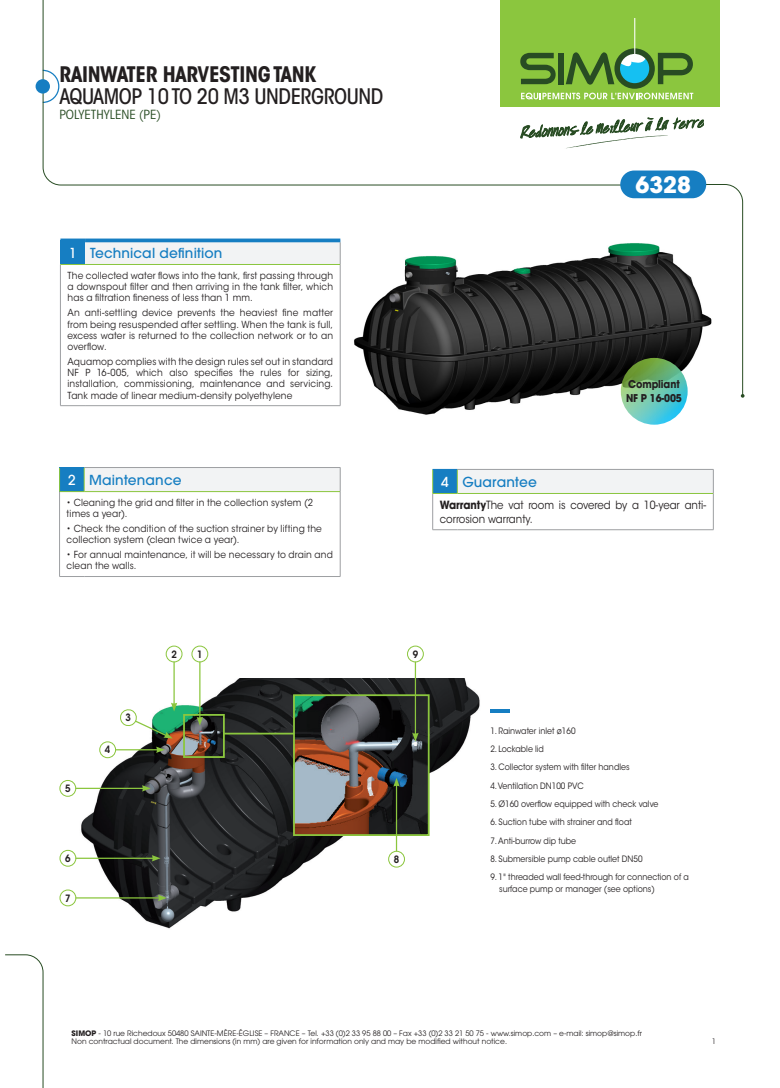
<style>
.page{position:relative;width:780px;height:1088px;background:#fff}
.page>*{position:absolute;margin:0;border:0;box-sizing:border-box;transform-origin:0 0}
.t1{font:700 22.5px "ITC Avant Garde Std";color:#fff}
.TITRE{font:500 condensed 21.25px "ITC Avant Garde Std";letter-spacing:-.02em;color:#231f20}
.TITRE-2{font:700 condensed 21.25px "ITC Avant Garde Std";letter-spacing:-.02em;color:#231f20}
.BODY_MANU{font:500 13.75px "ITC Avant Garde Pro";letter-spacing:.01em;color:#167ec2}
.BODY_MANU-2{font:500 13.75px "ITC Avant Garde Pro";color:#fff}
.TITRE-3{font:condensed 12.5px "ITC Avant Garde Std";color:#284c23;scale:1.07 1}
.t2{font:11.25px/13.8px "ITC Avant Garde Std";color:#231f20;scale:.9 1}
.t3{font:700 10.75px "ITC Avant Garde Std";letter-spacing:-.01em;color:#231f20;scale:.9 1}
.body_simop_encadrés{font:600 10.12px "ITC Avant Garde Std";color:#231f20;scale:.9 1}
.BODY_MANU-3{font:9.75px/11.2px "ITC Avant Garde Std";letter-spacing:.015em;color:#231f20;text-align:justify;scale:.93 1}
.body_simop_encadrés-2{font:8.75px/11.2px "ITC Avant Garde Std";color:#231f20;scale:.9 1}
.t4{font:7.5px/7.5px "ITC Avant Garde Pro";color:#231f20}
.s1{font-weight:700}
</style>
<div class="page">
<svg style="left:42px;top:0;width:578px;height:186px"></svg>
<div style="left:36px;top:79px;width:14px;height:15px;background:#167ec2;border-radius:50%"></div>
<div style="left:620px;top:170px;width:86px;height:28px;background:#167ec2;border-radius:14px"></div>
<svg style="left:646px;top:184px;width:98px;height:214px"></svg>
<svg style="left:5px;top:954px;width:39px;height:134px"></svg>
<div style="left:500px;top:0;width:219px;height:107px;background:#8bc63e"></div>
<hr style="left:634px;top:18px;width:1px;height:39px;background:#fff">
<svg style="left:520px;top:48px;width:173px;height:51px"></svg>
<svg style="left:520px;top:117px;width:184px;height:32px"></svg>
<div style="left:60px;top:240px;width:25px;height:24px;background:#167ec2"></div>
<div style="left:85px;top:240px;width:255px;height:24px;background:#f2f3f4"></div>
<svg style="left:340px;top:242px;width:1px;height:22px"></svg>
<hr style="left:60px;top:265px;width:1px;height:140px;background:#9d9fa2">
<hr style="left:340px;top:264px;width:1px;height:141px;background:#9d9fa2">
<svg style="left:60px;top:405px;width:25px;height:1px"></svg>
<hr style="left:85px;top:405px;width:255px;height:1px;background:#9d9fa2">
<svg style="left:60px;top:264px;width:25px;height:1px"></svg>
<hr style="left:85px;top:264px;width:255px;height:1px;background:#8bc63e">
<hr style="left:60px;top:239px;width:25px;height:3px;background:#167ec2">
<hr style="left:85px;top:239px;width:255px;height:3px;background:#167ec2">
<div style="left:84px;top:467px;width:256px;height:25px;background:#f2f3f4"></div>
<hr style="left:84px;top:467px;width:256px;height:1px;background:#9d9fa2">
<svg style="left:340px;top:468px;width:1px;height:24px"></svg>
<hr style="left:59px;top:492px;width:1px;height:84px;background:#9d9fa2">
<hr style="left:340px;top:492px;width:1px;height:84px;background:#9d9fa2">
<svg style="left:59px;top:576px;width:25px;height:1px"></svg>
<hr style="left:84px;top:576px;width:256px;height:1px;background:#9d9fa2">
<hr style="left:84px;top:491px;width:256px;height:1px;background:#8bc63e">
<svg style="left:59px;top:467px;width:26px;height:25px"></svg>
<div style="left:457px;top:469px;width:256px;height:24px;background:#f2f3f4"></div>
<hr style="left:457px;top:469px;width:256px;height:1px;background:#9d9fa2">
<svg style="left:713px;top:469px;width:1px;height:24px"></svg>
<hr style="left:432px;top:494px;width:1px;height:35px;background:#9d9fa2">
<hr style="left:713px;top:493px;width:1px;height:36px;background:#9d9fa2">
<svg style="left:432px;top:529px;width:25px;height:1px"></svg>
<hr style="left:457px;top:529px;width:256px;height:1px;background:#9d9fa2">
<hr style="left:457px;top:493px;width:256px;height:1px;background:#8bc63e">
<svg style="left:432px;top:469px;width:26px;height:25px"></svg>
<img style="left:354px;top:235px;width:361px;height:185px">
<svg style="left:620px;top:358px;width:67px;height:67px;background:#6abe9b"></svg>
<img style="left:76px;top:678px;width:404px;height:251px">
<div style="left:191px;top:645px;width:17px;height:17px;border:1px solid #8bc63e;border-radius:50%"></div>
<hr style="left:199px;top:662px;width:1px;height:57px;background:#8bc63e">
<svg style="left:197px;top:717px;width:6px;height:8px"></svg>
<div style="left:166px;top:645px;width:16px;height:17px;border:1px solid #8bc63e;border-radius:50%"></div>
<hr style="left:173px;top:662px;width:2px;height:42px;background:#8bc63e">
<img style="left:296px;top:697px;width:130px;height:136px">
<div style="left:293px;top:694px;width:136px;height:142px;border:2px solid #8bc63e"></div>
<div style="left:407px;top:645px;width:17px;height:17px;border:1px solid #8bc63e;border-radius:50%"></div>
<hr style="left:415px;top:662px;width:1px;height:73px;background:#8bc63e">
<svg style="left:412px;top:733px;width:6px;height:8px"></svg>
<div style="left:388px;top:851px;width:16px;height:16px;background:#fff;border-radius:50%"></div>
<div style="left:388px;top:851px;width:17px;height:16px;border:1px solid #8bc63e;border-radius:50%"></div>
<hr style="left:396px;top:785px;width:1px;height:66px;background:#8bc63e">
<svg style="left:393px;top:778px;width:6px;height:8px"></svg>
<div style="left:100px;top:742px;width:16px;height:16px;background:#fff;border-radius:50%"></div>
<div style="left:99px;top:741px;width:17px;height:17px;border:1px solid #8bc63e;border-radius:50%"></div>
<hr style="left:115px;top:749px;width:43px;height:1px;background:#8bc63e">
<svg style="left:156px;top:746px;width:9px;height:7px"></svg>
<div style="left:59px;top:780px;width:17px;height:17px;border:1px solid #8bc63e;border-radius:50%"></div>
<hr style="left:75px;top:788px;width:69px;height:1px;background:#8bc63e">
<svg style="left:142px;top:785px;width:9px;height:6px"></svg>
<div style="left:59px;top:850px;width:17px;height:17px;border:1px solid #8bc63e;border-radius:50%"></div>
<hr style="left:76px;top:857px;width:78px;height:2px;background:#8bc63e">
<svg style="left:152px;top:855px;width:8px;height:6px"></svg>
<div style="left:59px;top:889px;width:17px;height:17px;border:1px solid #8bc63e;border-radius:50%"></div>
<hr style="left:76px;top:897px;width:84px;height:1px;background:#8bc63e">
<svg style="left:158px;top:895px;width:9px;height:6px"></svg>
<svg style="left:118px;top:702px;width:59px;height:36px"></svg>
<div style="left:183px;top:714px;width:42px;height:44px;border:2px solid #8bc63e"></div>
<hr style="left:224px;top:733px;width:70px;height:1px;background:#8bc63e">
<hr style="left:490px;top:709px;width:20px;height:4px;background:#167ec2">
<p class="TITRE-2" style="left:59px;top:60px;width:258px">RAINWATER HARVESTING TANK</p>
<p class="TITRE" style="left:59px;top:84px;width:325px">AQUAMOP 10 TO 20 M3 UNDERGROUND</p>
<p class="TITRE-3" style="left:59px;top:107px;width:96px">POLYETHYLENE (PE)</p>
<p class="BODY_MANU-2" style="left:69px;top:244px;width:9px">1</p>
<p class="BODY_MANU" style="left:90px;top:244px;width:134px">Technical definition</p>
<p class="BODY_MANU-3" style="left:67px;top:270px;width:287px">The collected water flows into the tank, first passing through a downspout filter and then arriving in the tank filter, which has a filtration fineness of less than 1 mm.</p>
<p class="BODY_MANU-3" style="left:67px;top:307px;width:287px">An anti-settling device prevents the heaviest fine matter from being resuspended after settling. When the tank is full, excess water is returned to the collection network or to an overflow.</p>
<p class="BODY_MANU-3" style="left:67px;top:356px;width:287px">Aquamop complies with the design rules set out in standard NF P 16-005, which also specifies the rules for sizing, installation, commissioning, maintenance and servicing.<br>Tank made of linear medium-density polyethylene</p>
<p class="BODY_MANU-2" style="left:68px;top:471px;width:9px">2</p>
<p class="BODY_MANU" style="left:89px;top:471px;width:94px">Maintenance</p>
<p class="BODY_MANU-3" style="left:67px;top:497px;width:266px">• Cleaning the grid and filter in the collection system (2 times a year).</p>
<p class="BODY_MANU-3" style="left:67px;top:523px;width:276px">• Check the condition of the suction strainer by lifting the collection system (clean twice a year).</p>
<p class="BODY_MANU-3" style="left:67px;top:549px;width:288px">• For annual maintenance, it will be necessary to drain and clean the walls.</p>
<p class="t1" style="left:635px;top:170px;width:57px">6328</p>
<p class="t3" style="left:628px;top:377px;width:59px">Compliant</p>
<p class="t3" style="left:626px;top:391px;width:64px">NF P 16-005</p>
<p class="BODY_MANU-2" style="left:441px;top:473px;width:9px">4</p>
<p class="BODY_MANU" style="left:462px;top:473px;width:76px">Guarantee</p>
<p class="t2" style="left:440px;top:498px;width:297px"><span class="s1">Warranty</span>The vat room is covered by a 10-year anti&shy;corrosion warranty.</p>
<p class="body_simop_encadrés" style="left:65px;top:782px;width:8px">5</p>
<p class="body_simop_encadrés" style="left:65px;top:852px;width:8px">6</p>
<p class="body_simop_encadrés" style="left:65px;top:892px;width:8px">7</p>
<p class="body_simop_encadrés" style="left:105px;top:743px;width:8px">4</p>
<p class="body_simop_encadrés" style="left:125px;top:711px;width:8px">3</p>
<p class="body_simop_encadrés" style="left:171px;top:648px;width:8px">2</p>
<p class="body_simop_encadrés" style="left:197px;top:648px;width:8px">1</p>
<p class="body_simop_encadrés" style="left:412px;top:648px;width:8px">9</p>
<p class="body_simop_encadrés" style="left:394px;top:853px;width:8px">8</p>
<p class="body_simop_encadrés-2" style="left:490px;top:725px;width:96px">1. Rainwater inlet ø160</p>
<p class="body_simop_encadrés-2" style="left:490px;top:743px;width:61px">2. Lockable lid</p>
<p class="body_simop_encadrés-2" style="left:490px;top:761px;width:156px">3. Collector system with filter handles</p>
<p class="body_simop_encadrés-2" style="left:490px;top:780px;width:105px">4. Ventilation DN100 PVC</p>
<p class="body_simop_encadrés-2" style="left:490px;top:798px;width:188px">5. Ø160 overflow equipped with check valve</p>
<p class="body_simop_encadrés-2" style="left:490px;top:816px;width:159px">6. Suction tube with strainer and float</p>
<p class="body_simop_encadrés-2" style="left:490px;top:835px;width:97px">7. Anti-burrow dip tube</p>
<p class="body_simop_encadrés-2" style="left:490px;top:853px;width:171px">8. Submersible pump cable outlet DN50</p>
<p class="body_simop_encadrés-2" style="left:499px;top:871px;width:212px;text-indent:-9px">9. 1" threaded wall feed-through for connection of a surface pump or manager (see options)</p>
<p class="t4" style="left:72px;top:1029px;width:572px"><span class="s1">SIMOP</span> - 10 rue Richedoux 50480 SAINTE-MÈRE-ÉGLISE – FRANCE – Tel. +33 (0)2 33 95 88 00 – Fax +33 (0)2 33 21 50 75 - www.simop.com – e-mail: simop@simop.fr<br>Non contractual document. The dimensions (in mm) are given for information only and may be modified without notice.</p>
<p class="t4" style="left:712px;top:1037px;width:6px">1</p>
</div>
